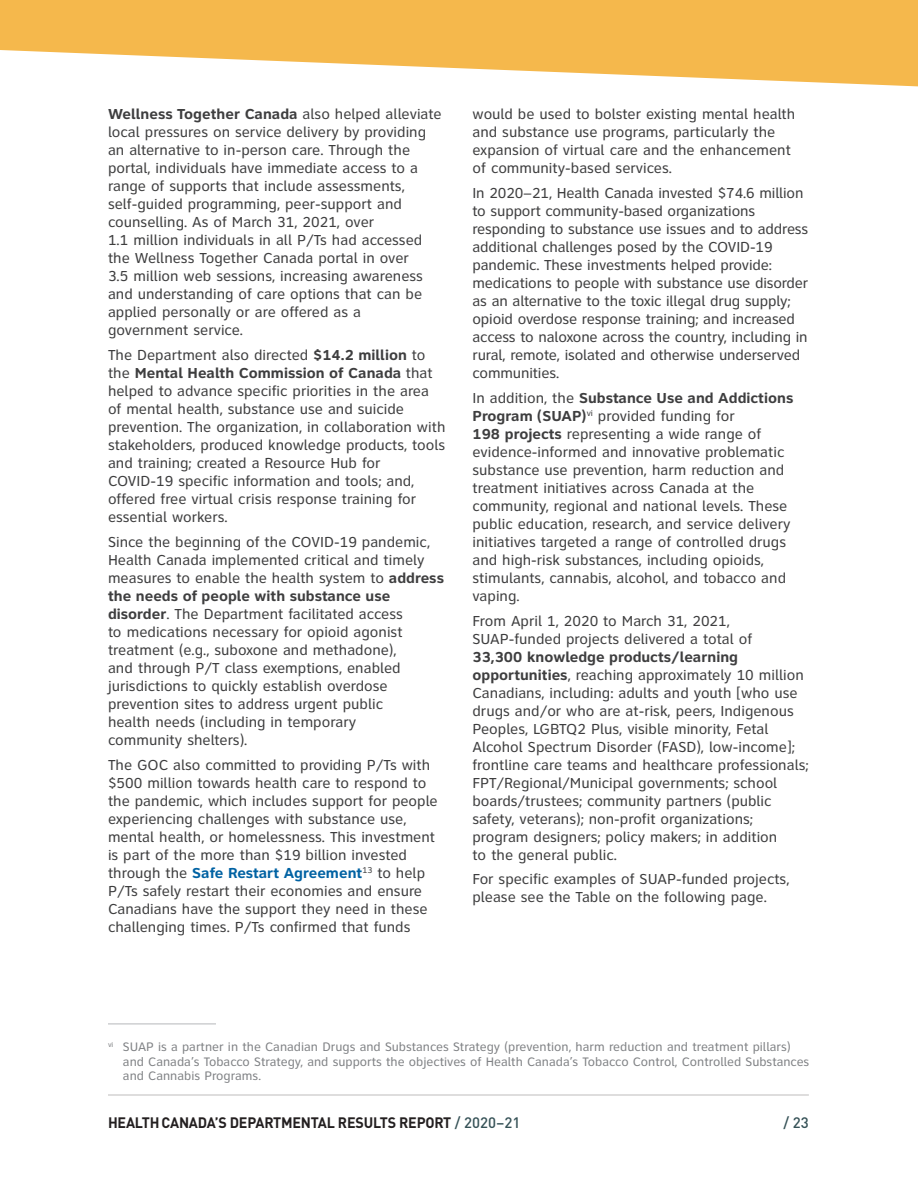
<style>
.page{position:relative;width:918px;height:1188px;background:#fff}
.page>*{position:absolute;margin:0;border:0;box-sizing:border-box;transform-origin:0 0}
.t1{font:15px/18px "Clearview ATT";color:#3e3e3f}
.t2{font:700 15px "DINOT";letter-spacing:-.015em;color:#231f20;scale:.95 1}
.t3{font:500 15px "DINOT";color:#365257}
.t4{font:12.75px/14.2px "Clearview ATT";color:#808285}
.s1{font-weight:700}
.s2{font-weight:700;color:#0062a3}
.s3{font-weight:500;color:#365257}
</style>
<div class="page">
<hr style="left:108px;top:1095px;width:701px;height:1px;background:#231f20">
<svg style="left:0;top:0;width:918px;height:86px;fill:#f5b84c"></svg>
<hr style="left:108px;top:1023px;width:108px;height:1px;background:#d1d2d4">
<p class="t1" style="left:108px;top:105px;width:335px"><span class="s1">Wellness Together Canada</span> also helped alleviate local pressures on service delivery by providing an alternative to in-person care. Through the portal, individuals have immediate access to a range of supports that include assessments, self-guided programming, peer-support and counselling. As of March 31, 2021, over<br>1.1 million individuals in all P/Ts had accessed the Wellness Together Canada portal in over<br>3.5 million web sessions, increasing awareness and understanding of care options that can be applied personally or are offered as a government service.</p>
<p class="t1" style="left:108px;top:346px;width:339px">The Department also directed <span class="s1">$14.2 million</span> to the <span class="s1">Mental Health Commission of Canada</span> that helped to advance specific priorities in the area of mental health, substance use and suicide prevention. The organization, in collaboration with stakeholders, produced knowledge products, tools and training; created a Resource Hub for COVID-19 specific information and tools; and, offered free virtual crisis response training for essential workers.</p>
<p class="t1" style="left:108px;top:533px;width:338px">Since the beginning of the COVID-19 pandemic, Health Canada implemented critical and timely measures to enable the health system to <span class="s1">address the needs of people with substance use disorder</span>. The Department facilitated access<br>to medications necessary for opioid agonist treatment (e.g., suboxone and methadone),<br>and through P/T class exemptions, enabled jurisdictions to quickly establish overdose prevention sites to address urgent public<br>health needs (including in temporary<br>community shelters).</p>
<p class="t1" style="left:108px;top:756px;width:331px">The GOC also committed to providing P/Ts with $500 million towards health care to respond to the pandemic, which includes support for people experiencing challenges with substance use, mental health, or homelessness. This investment is part of the more than $19 billion invested through the <span class="s2">Safe Restart Agreement</span><sup>13</sup> to help P/Ts safely restart their economies and ensure Canadians have the support they need in these challenging times. P/Ts confirmed that funds</p>
<p class="t1" style="left:472px;top:105px;width:324px">would be used to bolster existing mental health and substance use programs, particularly the expansion of virtual care and the enhancement of community-based services.</p>
<p class="t1" style="left:472px;top:184px;width:337px">In 2020–21, Health Canada invested $74.6 million to support community-based organizations responding to substance use issues and to address additional challenges posed by the COVID-19 pandemic. These investments helped provide: medications to people with substance use disorder as an alternative to the toxic illegal drug supply; opioid overdose response training; and increased access to naloxone across the country, including in rural, remote, isolated and otherwise underserved communities.</p>
<p class="t1" style="left:472px;top:389px;width:322px">In addition, the <span class="s1">Substance Use and Addictions Program (SUAP)</span><sup>vi</sup> provided funding for<br><span class="s1">198 projects</span> representing a wide range of evidence-informed and innovative problematic substance use prevention, harm reduction and treatment initiatives across Canada at the community, regional and national levels. These public education, research, and service delivery initiatives targeted a range of controlled drugs and high-risk substances, including opioids, stimulants, cannabis, alcohol, and tobacco and vaping.</p>
<p class="t1" style="left:472px;top:612px;width:281px">From April 1, 2020 to March 31, 2021,<br>SUAP‑funded projects delivered a total of</p>
<p class="t1" style="left:472px;top:648px;width:338px"><span class="s1">33,300 knowledge products/learning opportunities</span>, reaching approximately 10 million Canadians, including: adults and youth [who use drugs and/or who are at-risk, peers, Indigenous Peoples, LGBTQ2 Plus, visible minority, Fetal Alcohol Spectrum Disorder (FASD), low-income]; frontline care teams and healthcare professionals; FPT/Regional/Municipal governments; school boards/trustees; community partners (public safety, veterans); non-profit organizations; program designers; policy makers; in addition<br>to the general public.</p>
<p class="t1" style="left:472px;top:870px;width:319px">For specific examples of SUAP-funded projects, please see the Table on the following page.</p>
<p class="t4" style="left:123px;top:1040px;width:688px;text-indent:-15px"><sup>vi</sup> SUAP is a partner in the Canadian Drugs and Substances Strategy (prevention, harm reduction and treatment pillars) and Canada’s Tobacco Strategy, and supports the objectives of Health Canada’s Tobacco Control, Controlled Substances and Cannabis Programs.</p>
<p class="t2" style="left:108px;top:1111px;width:436px">HEALTH CANADA’S DEPARTMENTAL RESULTS REPORT <span class="s3">/ 2020–21</span></p>
<p class="t3" style="left:784px;top:1111px;width:27px">/ 23</p>
</div>
